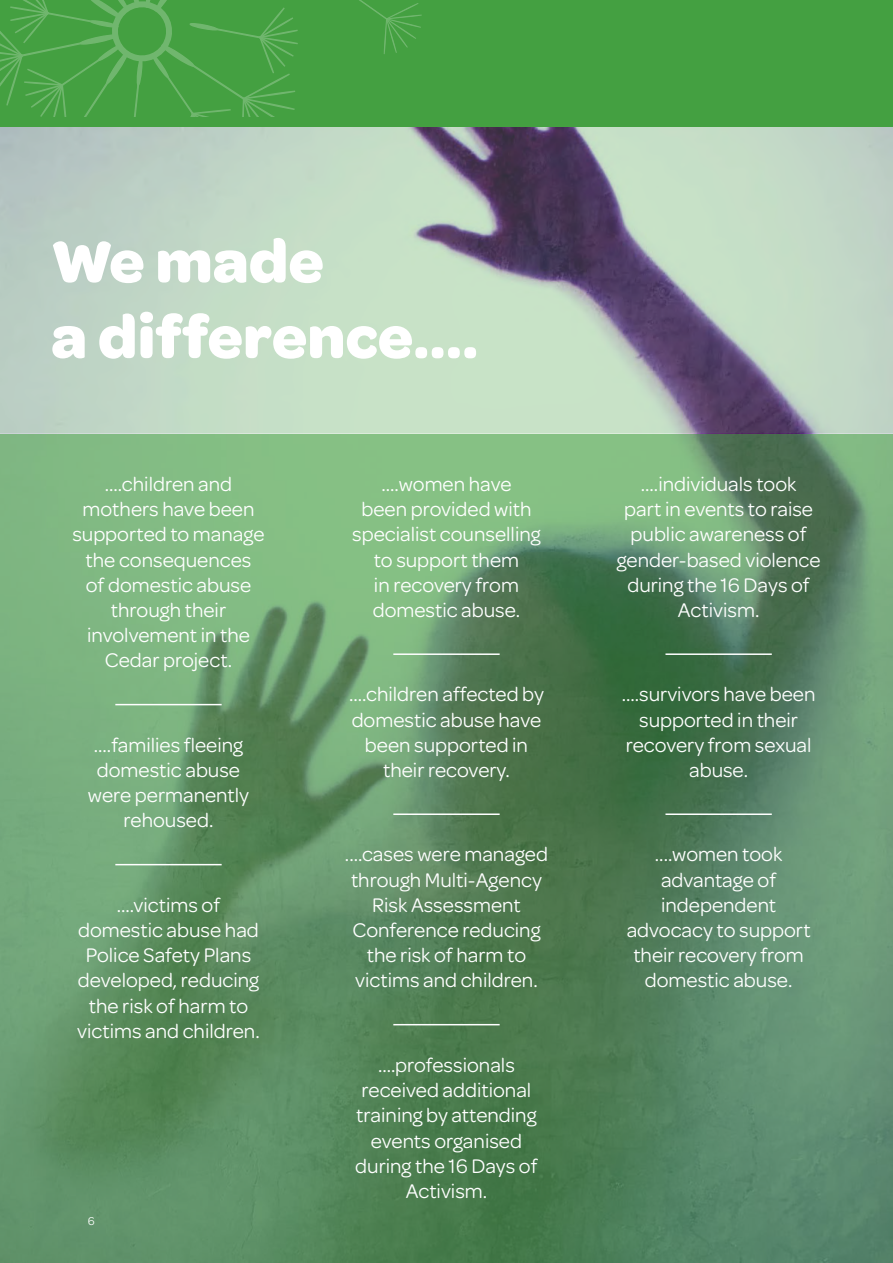
<style>
.page{position:relative;width:893px;height:1263px;background:#fff}
.page>*{position:absolute;margin:0;border:0;box-sizing:border-box;transform-origin:0 0}
.t1{font:700 63px/75.6px "Omnes";color:#fff}
.t2{font:21px/25.2px "Omnes";color:#fff;text-align:center}
.t3{font:12px "Omnes";color:#fff}
</style>
<div class="page">
<div style="left:0;top:0;width:893px;height:128px;background:#44a041"></div>
<svg style="left:359px;top:0;width:63px;height:54px"></svg>
<svg style="left:0;top:0;width:298px;height:117px"></svg>
<img style="left:0;top:128px;width:893px;height:1135px">
<hr style="left:115px;top:704px;width:107px;height:1px;background:#fff">
<hr style="left:115px;top:864px;width:107px;height:1px;background:#fff">
<hr style="left:393px;top:653px;width:107px;height:2px;background:#fff">
<hr style="left:393px;top:813px;width:107px;height:2px;background:#fff">
<hr style="left:393px;top:1024px;width:107px;height:1px;background:#fff">
<hr style="left:665px;top:653px;width:107px;height:2px;background:#fff">
<hr style="left:665px;top:813px;width:107px;height:2px;background:#fff">
<h1 class="t1" style="left:51px;top:220px;width:429px">We made<br>a difference....</h1>
<p class="t2" style="left:72px;top:470px;width:194px">....children and mothers have been supported to manage the consequences<br>of domestic abuse through their involvement in the<br>Cedar project.</p>
<p class="t2" style="left:88px;top:731px;width:163px">....families fleeing domestic abuse were permanently rehoused.</p>
<p class="t2" style="left:77px;top:891px;width:184px">....victims of domestic abuse had<br>Police Safety Plans developed, reducing the risk of harm to victims and children.</p>
<p class="t3" style="left:88px;top:1212px;width:8px">6</p>
<p class="t2" style="left:352px;top:470px;width:190px">....women have<br>been provided with specialist counselling to support them<br>in recovery from domestic abuse.</p>
<p class="t2" style="left:349px;top:681px;width:196px">....children affected by domestic abuse have been supported in their recovery.</p>
<p class="t2" style="left:345px;top:841px;width:205px">....cases were managed through Multi-Agency<br>Risk Assessment<br>Conference reducing the risk of harm to victims and children.</p>
<p class="t2" style="left:355px;top:1051px;width:184px">....professionals received additional training by attending events organised during the 16 Days of<br>Activism.</p>
<p class="t2" style="left:617px;top:470px;width:205px">....individuals took<br>part in events to raise public awareness of gender-based violence during the 16 Days of<br>Activism.</p>
<p class="t2" style="left:622px;top:681px;width:195px">....survivors have been supported in their recovery from sexual abuse.</p>
<p class="t2" style="left:627px;top:841px;width:185px">....women took advantage of independent advocacy to support their recovery from domestic abuse.</p>
</div>
